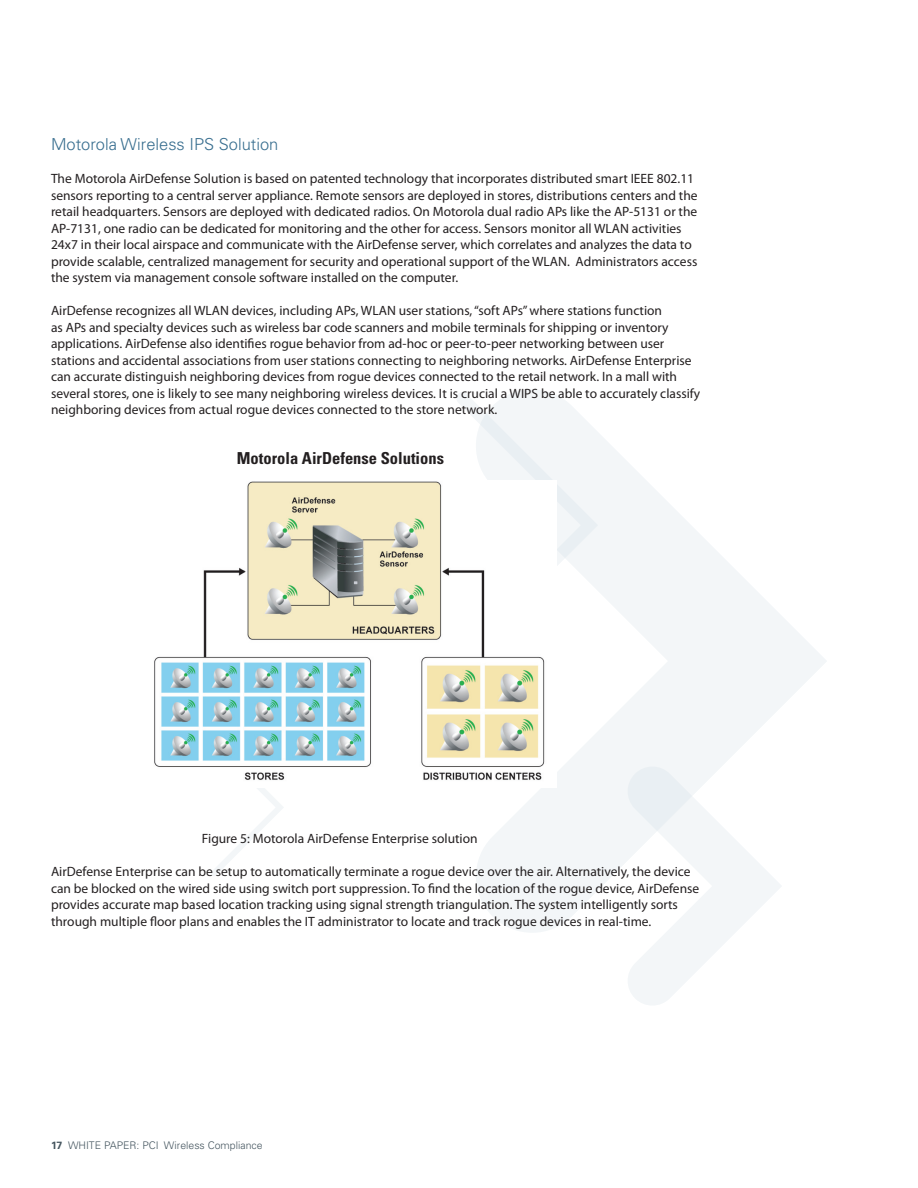
<style>
.page{position:relative;width:918px;height:1188px;background:#fff}
.page>*{position:absolute;margin:0;border:0;box-sizing:border-box;transform-origin:0 0}
.t1{font:300 16.5px "Univers LT Std";color:#386e8f}
.t2{font:700 condensed 16.5px "Univers LT Std";color:#231f20}
.t3{font:13.5px/16.5px "Myriad Pro";color:#231f20}
.t4{font:300 10.5px "Univers LT Std";color:#45555f}
.s1{font-weight:700}
</style>
<div class="page">
<svg style="left:476px;top:390px;width:350px;height:542px"></svg>
<svg style="left:211px;top:788px;width:72px;height:88px"></svg>
<svg style="left:626px;top:765px;width:156px;height:240px"></svg>
<svg style="left:457px;top:391px;width:141px;height:268px"></svg>
<img style="left:154px;top:480px;width:402px;height:308px">
<p class="t1" style="left:51px;top:134px;width:229px">Motorola Wireless IPS Solution</p>
<p class="t3" style="left:51px;top:170px;width:648px">The Motorola AirDefense Solution is based on patented technology that incorporates distributed smart IEEE 802.11 sensors reporting to a central server appliance. Remote sensors are deployed in stores, distributions centers and the retail headquarters. Sensors are deployed with dedicated radios. On Motorola dual radio APs like the AP-5131 or the AP-7131, one radio can be dedicated for monitoring and the other for access. Sensors monitor all WLAN activities 24x7 in their local airspace and communicate with the AirDefense server, which correlates and analyzes the data to provide scalable, centralized management for security and operational support of the WLAN. Administrators access the system via management console software installed on the computer.</p>
<p class="t3" style="left:51px;top:302px;width:651px">AirDefense recognizes all WLAN devices, including APs, WLAN user stations, “soft APs” where stations function<br>as APs and specialty devices such as wireless bar code scanners and mobile terminals for shipping or inventory applications. AirDefense also identifies rogue behavior from ad-hoc or peer-to-peer networking between user stations and accidental associations from user stations connecting to neighboring networks. AirDefense Enterprise can accurate distinguish neighboring devices from rogue devices connected to the retail network. In a mall with several stores, one is likely to see many neighboring wireless devices. It is crucial a WIPS be able to accurately classify neighboring devices from actual rogue devices connected to the store network.</p>
<p class="t2" style="left:237px;top:448px;width:209px">Motorola AirDefense Solutions</p>
<p class="t3" style="left:202px;top:830px;width:277px">Figure 5: Motorola AirDefense Enterprise solution</p>
<p class="t3" style="left:51px;top:863px;width:650px">AirDefense Enterprise can be setup to automatically terminate a rogue device over the air. Alternatively, the device can be blocked on the wired side using switch port suppression. To find the location of the rogue device, AirDefense provides accurate map based location tracking using signal strength triangulation. The system intelligently sorts through multiple floor plans and enables the IT administrator to locate and track rogue devices in real-time.</p>
<p class="t4" style="left:51px;top:1139px;width:213px"><span class="s1">17</span> WHITE PAPER: PCI Wireless Compliance</p>
</div>
